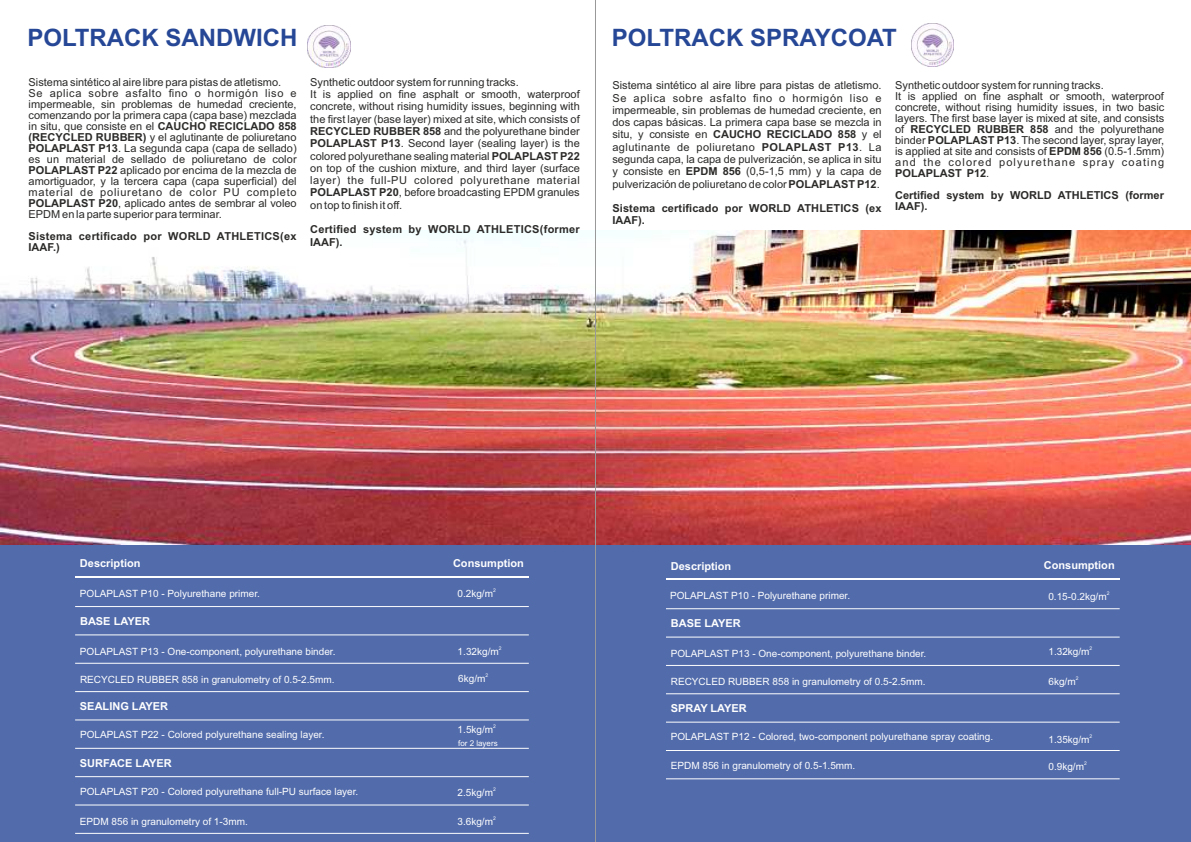
<style>
.page{position:relative;width:1191px;height:842px;background:#fff}
.page>*{position:absolute;margin:0;border:0;box-sizing:border-box;transform-origin:0 0}
.t1{font:700 24px "Arial";color:#264796}
.t2{font:11px/11px "Arial";color:#2b2a29}
.t3{font:700 11px/11px "Arial";letter-spacing:.01em;color:#2b2a29}
.t4{font:700 11px "Arial";color:#fefefe}
.t5{font:10px "Arial";color:#fefefe}
.t6{font:8px "Arial";color:#fefefe}
.t7{font:5px "Arial";color:#fefefe}
.s1{font-weight:700}
</style>
<div class="page">
<div style="left:0;top:545px;width:1191px;height:297px;background:#516bab"></div>
<img style="left:0;top:230px;width:1191px;height:315px">
<hr style="left:595px;top:0;width:1px;height:842px;background:#999">
<img style="left:308px;top:25px;width:42px;height:43px">
<img style="left:911px;top:23px;width:42px;height:43px">
<hr style="left:75px;top:576px;width:454px;height:2px;background:#fefefe">
<hr style="left:75px;top:606px;width:454px;height:1px;background:#fefefe">
<hr style="left:75px;top:634px;width:454px;height:1px;background:#fefefe">
<hr style="left:75px;top:663px;width:454px;height:1px;background:#fefefe">
<hr style="left:75px;top:748px;width:454px;height:1px;background:#fefefe">
<hr style="left:75px;top:720px;width:454px;height:1px;background:#fefefe">
<hr style="left:75px;top:691px;width:454px;height:1px;background:#fefefe">
<hr style="left:75px;top:805px;width:454px;height:1px;background:#fefefe">
<hr style="left:75px;top:776px;width:454px;height:1px;background:#fefefe">
<hr style="left:75px;top:833px;width:454px;height:1px;background:#fefefe">
<hr style="left:666px;top:578px;width:453px;height:2px;background:#fefefe">
<hr style="left:666px;top:608px;width:453px;height:1px;background:#fefefe">
<hr style="left:666px;top:637px;width:453px;height:1px;background:#fefefe">
<hr style="left:666px;top:665px;width:453px;height:1px;background:#fefefe">
<hr style="left:666px;top:750px;width:453px;height:1px;background:#fefefe">
<hr style="left:666px;top:722px;width:453px;height:1px;background:#fefefe">
<hr style="left:666px;top:693px;width:453px;height:1px;background:#fefefe">
<hr style="left:666px;top:778px;width:453px;height:1px;background:#fefefe">
<h1 class="t1" style="left:27px;top:28px;width:272px">POLTRACK SANDWICH</h1>
<h1 class="t1" style="left:612px;top:28px;width:286px">POLTRACK SPRAYCOAT</h1>
<p class="t2" style="left:895px;top:81px;width:271px">Synthetic outdoor system for running tracks.<br>It is applied on fine asphalt or smooth, waterproof concrete, without rising humidity issues, in two basic layers. The first base layer is mixed at site, and consists of <span class="s1">RECYCLED RUBBER 858</span> and the polyurethane binder <span class="s1">POLAPLAST P13</span>. The second layer, spray layer, is applied at site and consists of <span class="s1">EPDM 856</span> (0.5-1.5mm) and the colored polyurethane spray coating <span class="s1">POLAPLAST P12</span>.</p>
<p class="t3" style="left:895px;top:191px;width:270px">Certified system by WORLD ATHLETICS (former<br>IAAF).</p>
<p class="t2" style="left:310px;top:77px;width:271px;line-height:12.3px">Synthetic outdoor system for running tracks.<br>It is applied on fine asphalt or smooth, waterproof concrete, without rising humidity issues, beginning with the first layer (base layer) mixed at site, which consists of <span class="s1">RECYCLED RUBBER 858</span> and the polyurethane binder <span class="s1">POLAPLAST P13</span>. Second layer (sealing layer) is the colored polyurethane sealing material <span class="s1">POLAPLAST P22 </span>on top of the cushion mixture, and third layer (surface layer) the full-PU colored polyurethane material <span class="s1">POLAPLAST P20</span>, before broadcasting EPDM granules on top to finish it off.</p>
<p class="t3" style="left:310px;top:224px;width:271px;line-height:12.3px">Certified system by WORLD ATHLETICS(former<br>IAAF).</p>
<p class="t2" style="left:29px;top:78px;width:270px">Sistema sintético al aire libre para pistas de atletismo.<br>Se aplica sobre asfalto fino o hormigón liso e impermeable, sin problemas de humedad creciente, comenzando por la primera capa (capa base) mezclada in situ, que consiste en el <span class="s1">CAUCHO RECICLADO 858 (RECYCLED RUBBER)</span> y el aglutinante de poliuretano <span class="s1">POLAPLAST P13</span>. La segunda capa (capa de sellado) es un material de sellado de poliuretano de color <span class="s1">POLAPLAST P22</span> aplicado por encima de la mezcla de amortiguador, y la tercera capa (capa superficial) del material de poliuretano de color PU completo <span class="s1">POLAPLAST P20</span>, aplicado antes de sembrar al voleo EPDM en la parte superior para terminar.</p>
<p class="t3" style="left:29px;top:232px;width:269px">Sistema certificado por WORLD ATHLETICS(ex<br>IAAF.)</p>
<p class="t2" style="left:612px;top:80px;width:271px;line-height:12.3px;text-align:justify">Sistema sintético al aire libre para pistas de atletismo.<br>Se aplica sobre asfalto fino o hormigón liso e impermeable, sin problemas de humedad creciente, en dos capas básicas. La primera capa base se mezcla in situ, y consiste en <span class="s1">CAUCHO RECICLADO 858</span> y el aglutinante de poliuretano <span class="s1">POLAPLAST P13</span>. La segunda capa, la capa de pulverización, se aplica in situ y consiste en <span class="s1">EPDM 856</span> (0,5-1,5 mm) y la capa de pulverización de poliuretano de color <span class="s1">POLAPLAST P12</span>.</p>
<p class="t3" style="left:612px;top:203px;width:270px;line-height:12.3px">Sistema certificado por WORLD ATHLETICS (ex<br>IAAF).</p>
<p class="t4" style="left:80px;top:559px;width:62px">Description</p>
<p class="t4" style="left:453px;top:559px;width:72px">Consumption</p>
<p class="t5" style="left:80px;top:590px;width:181px">POLAPLAST P10 - Polyurethane primer.</p>
<p class="t4" style="left:80px;top:617px;width:71px">BASE LAYER</p>
<p class="t5" style="left:80px;top:647px;width:257px">POLAPLAST P13 - One-component, polyurethane binder.</p>
<p class="t7" style="left:499px;top:646px;width:4px">2</p>
<p class="t7" style="left:493px;top:589px;width:4px">2</p>
<p class="t5" style="left:457px;top:590px;width:37px">0.2kg/m</p>
<p class="t5" style="left:457px;top:647px;width:43px">1.32kg/m</p>
<p class="t5" style="left:80px;top:675px;width:256px">RECYCLED RUBBER 858 in granulometry of 0.5-2.5mm.</p>
<p class="t4" style="left:80px;top:702px;width:90px">SEALING LAYER</p>
<p class="t5" style="left:80px;top:731px;width:246px">POLAPLAST P22 - Colored polyurethane sealing layer.</p>
<p class="t4" style="left:80px;top:759px;width:93px">SURFACE LAYER</p>
<p class="t5" style="left:80px;top:788px;width:280px">POLAPLAST P20 - Colored polyurethane full-PU surface layer.</p>
<p class="t5" style="left:80px;top:818px;width:169px">EPDM 856 in granulometry of 1-3mm.</p>
<p class="t7" style="left:485px;top:673px;width:4px">2</p>
<p class="t5" style="left:458px;top:674px;width:29px">6kg/m</p>
<p class="t7" style="left:493px;top:725px;width:4px">2</p>
<p class="t5" style="left:457px;top:726px;width:37px">1.5kg/m</p>
<p class="t6" style="left:458px;top:740px;width:41px">for 2 layers</p>
<p class="t7" style="left:493px;top:787px;width:4px">2</p>
<p class="t5" style="left:457px;top:789px;width:37px">2.5kg/m</p>
<p class="t7" style="left:493px;top:816px;width:4px">2</p>
<p class="t5" style="left:457px;top:818px;width:37px">3.6kg/m</p>
<p class="t4" style="left:671px;top:562px;width:62px">Description</p>
<p class="t4" style="left:1043px;top:561px;width:72px">Consumption</p>
<p class="t5" style="left:670px;top:592px;width:181px">POLAPLAST P10 - Polyurethane primer.</p>
<p class="t4" style="left:671px;top:619px;width:71px">BASE LAYER</p>
<p class="t5" style="left:671px;top:649px;width:257px">POLAPLAST P13 - One-component, polyurethane binder.</p>
<p class="t7" style="left:1106px;top:591px;width:4px">2</p>
<p class="t5" style="left:1048px;top:593px;width:60px">0.15-0.2kg/m</p>
<p class="t7" style="left:1089px;top:646px;width:4px">2</p>
<p class="t5" style="left:1048px;top:647px;width:43px">1.32kg/m</p>
<p class="t5" style="left:671px;top:677px;width:256px">RECYCLED RUBBER 858 in granulometry of 0.5-2.5mm.</p>
<p class="t7" style="left:1075px;top:676px;width:4px">2</p>
<p class="t5" style="left:1048px;top:677px;width:29px">6kg/m</p>
<p class="t4" style="left:671px;top:704px;width:78px">SPRAY LAYER</p>
<p class="t5" style="left:671px;top:733px;width:324px">POLAPLAST P12 - Colored, two-component polyurethane spray coating.</p>
<p class="t5" style="left:671px;top:762px;width:186px">EPDM 856 in granulometry of 0.5-1.5mm.</p>
<p class="t7" style="left:1089px;top:734px;width:4px">2</p>
<p class="t5" style="left:1048px;top:735px;width:43px">1.35kg/m</p>
<p class="t7" style="left:1084px;top:762px;width:4px">2</p>
<p class="t5" style="left:1048px;top:763px;width:37px">0.9kg/m</p>
</div>
